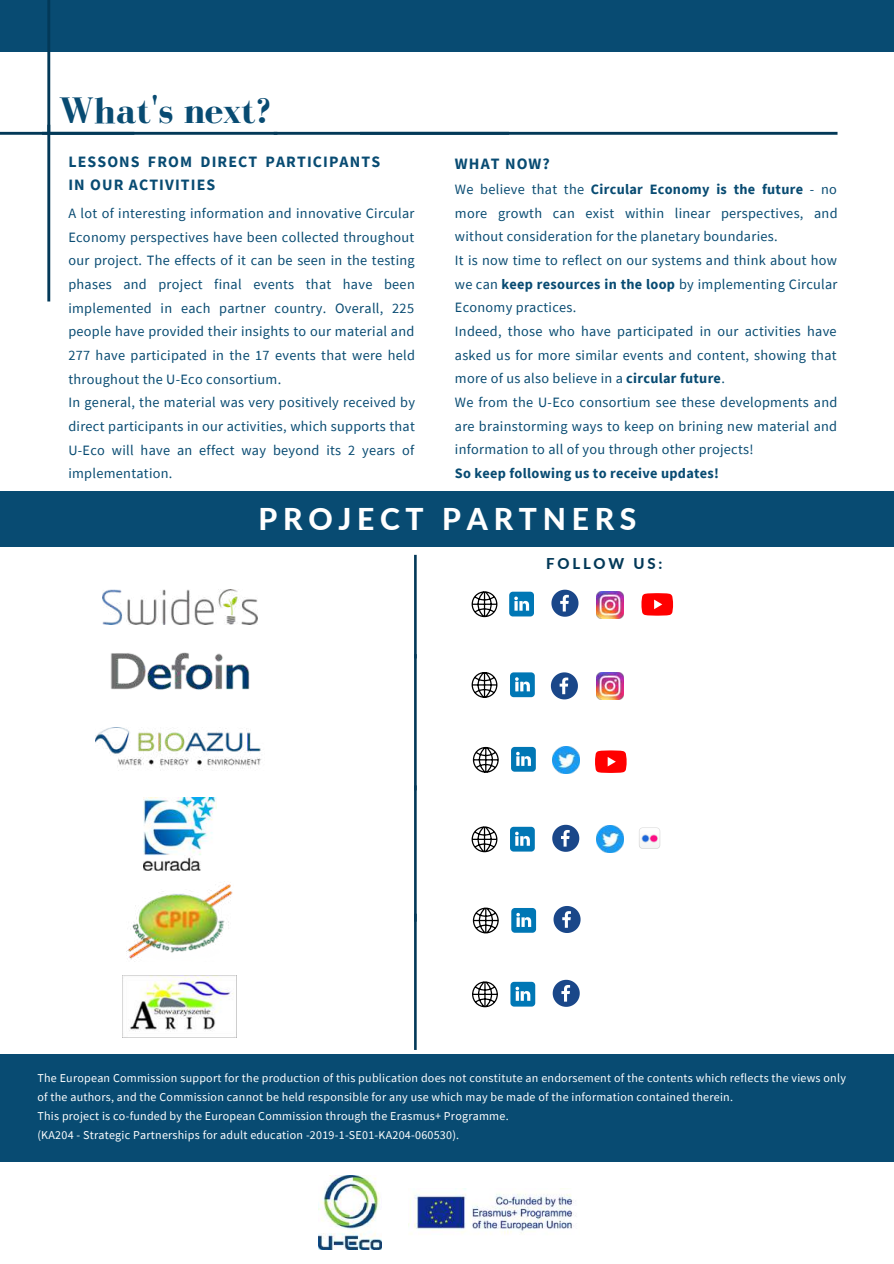
<style>
.page{position:relative;width:894px;height:1264px;background:#fff}
.page>*{position:absolute;margin:0;border:0;box-sizing:border-box;transform-origin:0 0}
.t1{font:700 37.5px "Bodoni FLF";color:#084b72}
.t2{font:800 30px "Lato";letter-spacing:.19em;color:#fff}
.t3{font:700 15.9px/22.6px "Source Sans Pro";letter-spacing:.07em;color:#084b72}
.t4{font:800 15px "Lato";letter-spacing:.19em;color:#033958}
.t5{font:14.25px/23.7px "Source Sans Pro";letter-spacing:.02em;color:#084b72}
.t6{font:700 14.25px "Source Sans Pro";letter-spacing:.02em;color:#084b72}
.t7{font:12px/19.2px "Source Sans Pro";letter-spacing:.02em;color:#fff}
.s1{font-weight:700}
</style>
<div class="page">
<div style="left:0;top:0;width:893px;height:51px;background:#084b72"></div>
<div style="left:0;top:491px;width:893px;height:55px;background:#084b72"></div>
<img style="left:102px;top:589px;width:156px;height:35px">
<img style="left:126px;top:884px;width:107px;height:76px">
<img style="left:95px;top:727px;width:167px;height:42px">
<img style="left:110px;top:652px;width:140px;height:38px">
<img style="left:143px;top:797px;width:73px;height:73px">
<img style="left:123px;top:975px;width:113px;height:57px">
<svg style="left:551px;top:589px;width:27px;height:27px"></svg>
<img style="left:596px;top:591px;width:27px;height:27px">
<svg style="left:509px;top:591px;width:25px;height:25px"></svg>
<svg style="left:641px;top:593px;width:31px;height:22px"></svg>
<svg style="left:471px;top:591px;width:26px;height:26px"></svg>
<svg style="left:550px;top:672px;width:27px;height:27px"></svg>
<img style="left:596px;top:672px;width:27px;height:27px">
<svg style="left:510px;top:672px;width:24px;height:25px"></svg>
<svg style="left:471px;top:672px;width:26px;height:26px"></svg>
<svg style="left:511px;top:747px;width:24px;height:24px"></svg>
<svg style="left:595px;top:750px;width:31px;height:23px"></svg>
<svg style="left:472px;top:747px;width:26px;height:25px"></svg>
<svg style="left:552px;top:824px;width:27px;height:27px"></svg>
<svg style="left:510px;top:826px;width:24px;height:25px"></svg>
<svg style="left:471px;top:826px;width:26px;height:26px"></svg>
<svg style="left:639px;top:827px;width:21px;height:21px"></svg>
<svg style="left:553px;top:906px;width:27px;height:27px"></svg>
<svg style="left:511px;top:908px;width:25px;height:24px"></svg>
<svg style="left:472px;top:907px;width:26px;height:26px"></svg>
<svg style="left:552px;top:979px;width:27px;height:27px"></svg>
<svg style="left:510px;top:981px;width:25px;height:25px"></svg>
<svg style="left:472px;top:981px;width:26px;height:26px"></svg>
<div style="left:0;top:1054px;width:893px;height:107px;background:#084b72"></div>
<svg style="left:414px;top:555px;width:2px;height:494px"></svg>
<svg style="left:0;top:0;width:837px;height:301px"></svg>
<img style="left:318px;top:1175px;width:63px;height:74px">
<img style="left:410px;top:1188px;width:166px;height:46px">
<img style="left:552px;top:747px;width:27px;height:27px">
<img style="left:596px;top:825px;width:27px;height:27px">
<h1 class="t1" style="left:59px;top:90px;width:213px">What's next?</h1>
<p class="t3" style="left:68px;top:150px;width:313px">LESSONS FROM DIRECT PARTICIPANTS<br>IN OUR ACTIVITIES</p>
<p class="t5" style="left:68px;top:201px;width:348px">A lot of interesting information and innovative Circular Economy perspectives have been collected throughout our project. The effects of it can be seen in the testing phases and project final events that have been implemented in each partner country. Overall, 225 people have provided their insights to our material and 277 have participated in the 17 events that were held throughout the U-Eco consortium.<br>In general, the material was very positively received by direct participants in our activities, which supports that U-Eco will have an effect way beyond its 2 years of implementation.</p>
<h2 class="t2" style="left:258px;top:500px;width:379px">PROJECT PARTNERS</h2>
<p class="t4" style="left:546px;top:554px;width:118px">FOLLOW US:</p>
<p class="t3" style="left:455px;top:152px;width:96px">WHAT NOW?</p>
<p class="t5" style="left:455px;top:177px;width:384px">We believe that the <span class="s1">Circular Economy is the future</span> - no more growth can exist within linear perspectives, and without consideration for the planetary boundaries.<br>It is now time to reflect on our systems and think about how we can <span class="s1">keep resources in the loop</span> by implementing Circular Economy practices.<br>Indeed, those who have participated in our activities have asked us for more similar events and content, showing that more of us also believe in a <span class="s1">circular future</span>.<br>We from the U-Eco consortium see these developments and are brainstorming ways to keep on brining new material and information to all of you through other projects!</p>
<p class="t6" style="left:455px;top:464px;width:265px">So keep following us to receive updates!</p>
<p class="t7" style="left:37px;top:1067px;width:809px">The European Commission support for the production of this publication does not constitute an endorsement of the contents which reflects the views only of the authors, and the Commission cannot be held responsible for any use which may be made of the information contained therein.<br>This project is co-funded by the European Commission through the Erasmus+ Programme.<br>(KA204 - Strategic Partnerships for adult education -2019-1-SE01-KA204-060530).</p>
</div>
